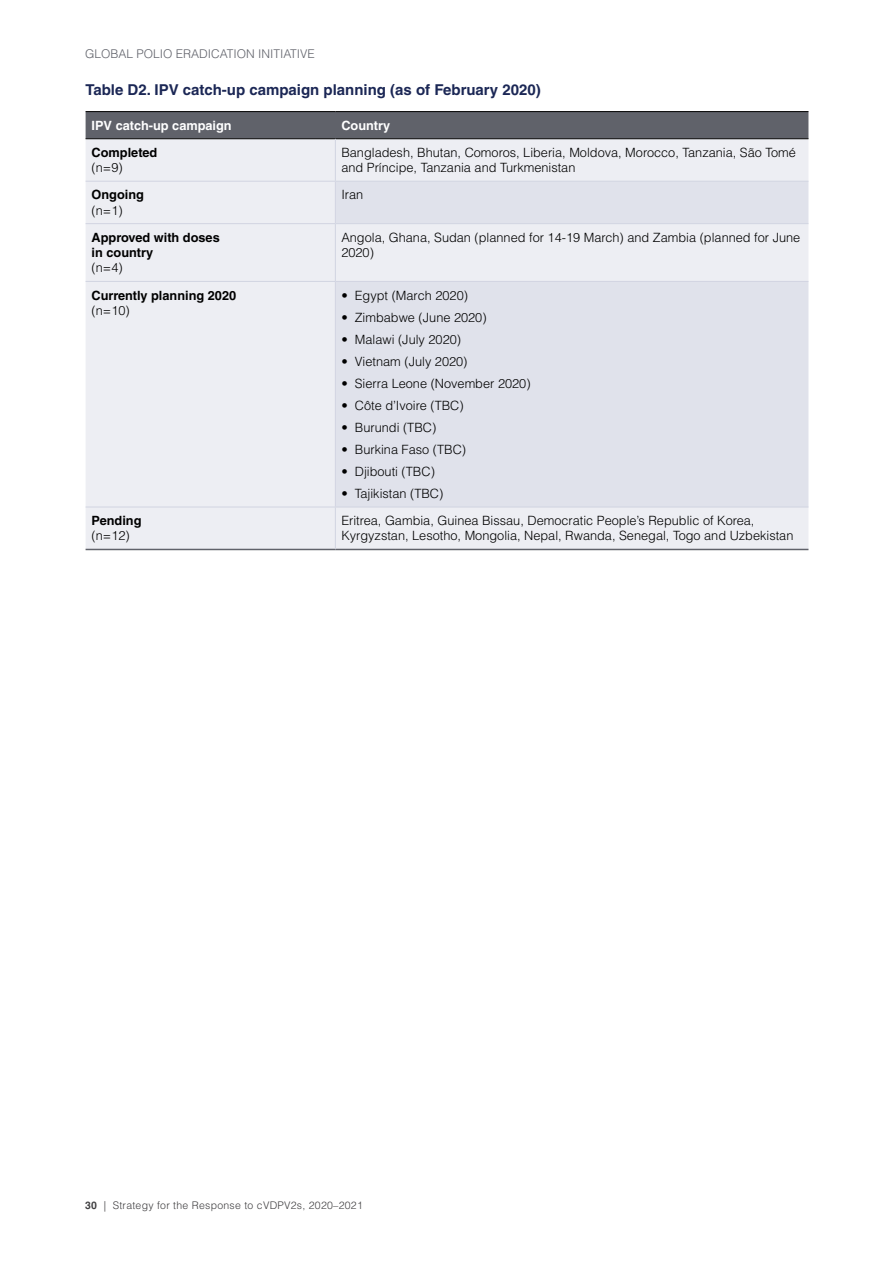
<style>
.page{position:relative;width:893px;height:1263px;background:#fff}
.page>*{position:absolute;margin:0;border:0;box-sizing:border-box;transform-origin:0 0}
.t1{font:700 15px "Helvetica LT Std";color:#1b2755}
.t2{font:300 12.75px/15.3px "Helvetica LT Std";color:#000}
.t3{font:700 12.75px/15.3px "Helvetica LT Std";color:#000}
.t4{font:700 12.75px "Helvetica LT Std";color:#fff}
.t5{font:300 12px "Helvetica LT Std";color:#60626a}
.t6{font:300 10.5px "Helvetica LT Std";letter-spacing:.025em;color:#414042}
.s1{font-weight:700}
</style>
<div class="page">
<div style="left:86px;top:112px;width:722px;height:26px;background:#60626a"></div>
<div style="left:86px;top:139px;width:722px;height:410px;background:#edeef3"></div>
<svg style="left:336px;top:182px;width:472px;height:325px;background:#e2e4ec"></svg>
<hr style="left:86px;top:181px;width:249px;height:1px;background:#d1d4e1">
<hr style="left:335px;top:181px;width:473px;height:1px;background:#d1d4e1">
<hr style="left:86px;top:223px;width:249px;height:1px;background:#d1d4e1">
<hr style="left:335px;top:223px;width:473px;height:1px;background:#d1d4e1">
<hr style="left:86px;top:281px;width:249px;height:1px;background:#d1d4e1">
<hr style="left:335px;top:281px;width:473px;height:1px;background:#d1d4e1">
<hr style="left:86px;top:507px;width:249px;height:1px;background:#d1d4e1">
<hr style="left:335px;top:507px;width:473px;height:1px;background:#d1d4e1">
<hr style="left:86px;top:111px;width:249px;height:1px;background:#000">
<hr style="left:335px;top:111px;width:473px;height:1px;background:#000">
<hr style="left:86px;top:138px;width:249px;height:1px;background:#000">
<hr style="left:335px;top:138px;width:473px;height:1px;background:#000">
<hr style="left:86px;top:549px;width:249px;height:1px;background:#60626a">
<hr style="left:335px;top:549px;width:473px;height:1px;background:#60626a">
<hr style="left:335px;top:139px;width:1px;height:42px;background:#d1d4e1">
<hr style="left:335px;top:182px;width:1px;height:41px;background:#d1d4e1">
<hr style="left:335px;top:224px;width:1px;height:57px;background:#d1d4e1">
<hr style="left:335px;top:282px;width:1px;height:225px;background:#d1d4e1">
<hr style="left:335px;top:507px;width:1px;height:42px;background:#d1d4e1">
<p class="t5" style="left:85px;top:47px;width:231px">GLOBAL POLIO ERADICATION INITIATIVE</p>
<p class="t1" style="left:86px;top:81px;width:457px">Table D2. IPV catch-up campaign planning (as of February 2020)</p>
<p class="t4" style="left:92px;top:117px;width:142px">IPV catch-up campaign</p>
<p class="t4" style="left:341px;top:117px;width:50px">Country</p>
<p class="t3" style="left:92px;top:145px;width:67px">Completed</p>
<p class="t2" style="left:92px;top:160px;width:33px">(n=9)</p>
<p class="t2" style="left:341px;top:145px;width:456px">Bangladesh, Bhutan, Comoros, Liberia, Moldova, Morocco, Tanzania, São Tomé and Príncipe, Tanzania and Turkmenistan</p>
<p class="t3" style="left:92px;top:187px;width:54px">Ongoing</p>
<p class="t2" style="left:92px;top:202px;width:33px">(n=1)</p>
<p class="t2" style="left:341px;top:187px;width:23px">Iran</p>
<p class="t3" style="left:92px;top:229px;width:130px">Approved with doses in country</p>
<p class="t2" style="left:92px;top:260px;width:33px">(n=4)</p>
<p class="t2" style="left:341px;top:229px;width:460px">Angola, Ghana, Sudan (planned for 14-19 March) and Zambia (planned for June<br>2020)</p>
<p class="t3" style="left:92px;top:287px;width:146px">Currently planning 2020</p>
<p class="t2" style="left:92px;top:303px;width:40px">(n=10)</p>
<p class="t2" style="left:341px;top:287px;width:128px">• Egypt (March 2020)</p>
<p class="t2" style="left:341px;top:309px;width:147px">• Zimbabwe (June 2020)</p>
<p class="t2" style="left:341px;top:331px;width:121px">• Malawi (July 2020)</p>
<p class="t2" style="left:341px;top:353px;width:128px">• Vietnam (July 2020)</p>
<p class="t2" style="left:341px;top:375px;width:191px">• Sierra Leone (November 2020)</p>
<p class="t2" style="left:341px;top:397px;width:124px">• Côte d’Ivoire (TBC)</p>
<p class="t2" style="left:341px;top:419px;width:96px">• Burundi (TBC)</p>
<p class="t2" style="left:341px;top:442px;width:126px">• Burkina Faso (TBC)</p>
<p class="t2" style="left:341px;top:464px;width:95px">• Djibouti (TBC)</p>
<p class="t2" style="left:341px;top:486px;width:104px">• Tajikistan (TBC)</p>
<p class="t3" style="left:92px;top:513px;width:51px">Pending</p>
<p class="t2" style="left:92px;top:528px;width:40px">(n=12)</p>
<p class="t2" style="left:341px;top:513px;width:454px">Eritrea, Gambia, Guinea Bissau, Democratic People’s Republic of Korea,<br>Kyrgyzstan, Lesotho, Mongolia, Nepal, Rwanda, Senegal, Togo and Uzbekistan</p>
<p class="t6" style="left:85px;top:1199px;width:279px"><span class="s1">30</span> | Strategy for the Response to cVDPV2s, 2020–2021</p>
</div>
